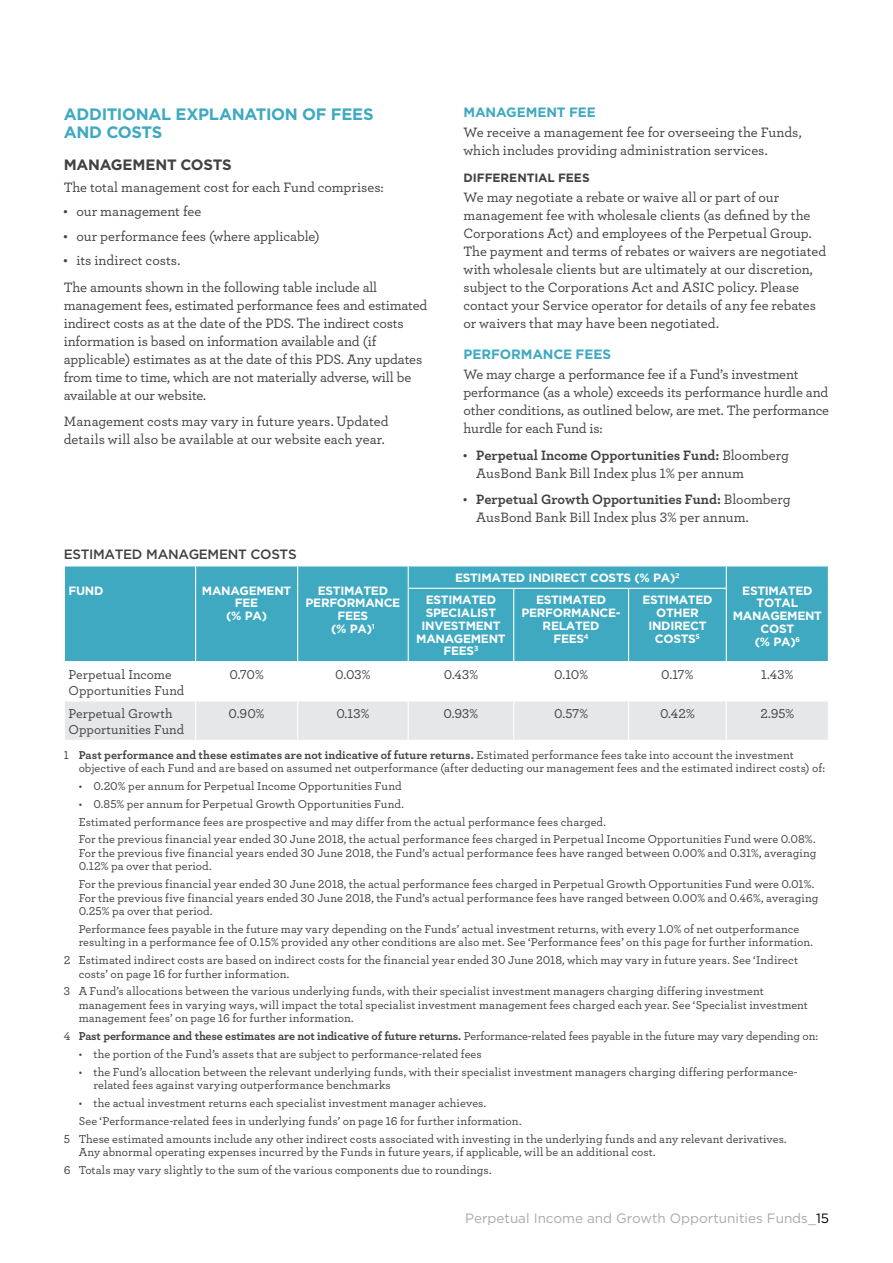
<style>
.page{position:relative;width:893px;height:1263px;background:#fff}
.page>*{position:absolute;margin:0;border:0;box-sizing:border-box;transform-origin:0 0}
.t1{font:700 16.5px/18.8px "Gotham";letter-spacing:-.02em;color:#3ea9c1}
.t2{font:700 15px "Gotham";letter-spacing:-.015em;color:#414042}
.t3{font:500 14.25px/18px "Archer";letter-spacing:-.01em;color:#414042}
.t4{font:500 13.5px/15.8px "Archer";letter-spacing:.005em;color:#414042}
.t5{font:13.5px "Gotham";color:#a7a9ac}
.t6{font:700 13.5px "Gotham";letter-spacing:-.01em;color:#3ea9c1}
.t7{font:500 13.5px "Gotham";letter-spacing:-.025em;color:#414042}
.t8{font:500 12px/13.5px "Archer";letter-spacing:.005em;color:#414042}
.t9{font:700 12px/12.8px "Gotham";letter-spacing:-.025em;color:#fff;text-align:center}
.t10{font:700 12px "Archer";letter-spacing:-.01em;color:#414042}
.t11{font:700 12px "Gotham";letter-spacing:-.005em;color:#414042}
.s1{font-family:"Universal Newswith Comm Pi";font-weight:400;font-size:12.75px}
.s2{font-weight:700}
.s3{font-weight:500}
.s4{color:#000}
</style>
<div class="page">
<div style="left:65px;top:566px;width:763px;height:95px;background:#3ea9c1"></div>
<div style="left:65px;top:701px;width:763px;height:39px;background:#e6e7e8"></div>
<svg style="left:64px;top:566px;width:1px;height:22px"></svg>
<svg style="left:195px;top:566px;width:1px;height:22px"></svg>
<svg style="left:297px;top:566px;width:1px;height:22px"></svg>
<svg style="left:408px;top:566px;width:1px;height:22px"></svg>
<svg style="left:726px;top:566px;width:1px;height:22px"></svg>
<hr style="left:195px;top:588px;width:1px;height:73px;background:#fff">
<hr style="left:297px;top:588px;width:1px;height:73px;background:#fff">
<hr style="left:408px;top:589px;width:1px;height:72px;background:#fff">
<hr style="left:514px;top:588px;width:114px;height:1px;background:#fff">
<hr style="left:513px;top:589px;width:1px;height:72px;background:#fff">
<hr style="left:628px;top:588px;width:99px;height:1px;background:#fff">
<hr style="left:628px;top:589px;width:1px;height:72px;background:#fff">
<hr style="left:726px;top:589px;width:1px;height:72px;background:#fff">
<hr style="left:195px;top:701px;width:1px;height:39px;background:#fff">
<hr style="left:297px;top:701px;width:1px;height:39px;background:#fff">
<hr style="left:408px;top:701px;width:1px;height:39px;background:#fff">
<hr style="left:513px;top:701px;width:1px;height:39px;background:#fff">
<hr style="left:628px;top:701px;width:1px;height:39px;background:#fff">
<hr style="left:726px;top:701px;width:1px;height:39px;background:#fff">
<hr style="left:408px;top:588px;width:106px;height:1px;background:#fff">
<h1 class="t1" style="left:64px;top:104px;width:311px">ADDITIONAL EXPLANATION OF FEES<br>AND COSTS</h1>
<p class="t2" style="left:64px;top:154px;width:170px">MANAGEMENT COSTS</p>
<p class="t3" style="left:64px;top:177px;width:321px">The total management cost for each Fund comprises:</p>
<p class="t3" style="left:64px;top:202px;width:139px"><span class="s1">•</span> our management fee</p>
<p class="t3" style="left:64px;top:226px;width:257px"><span class="s1">•</span> our performance fees (where applicable)</p>
<p class="t3" style="left:64px;top:246px;width:315px;line-height:26.5px"><span class="s1">•</span> its indirect costs.<br>The amounts shown in the following table include all</p>
<p class="t3" style="left:64px;top:295px;width:365px">management fees, estimated performance fees and estimated indirect costs as at the date of the PDS. The indirect costs information is based on information available and (if applicable) estimates as at the date of this PDS. Any updates from time to time, which are not materially adverse, will be available at our website.</p>
<p class="t3" style="left:64px;top:411px;width:326px">Management costs may vary in future years. Updated details will also be available at our website each year.</p>
<p class="t6" style="left:463px;top:103px;width:134px">MANAGEMENT FEE</p>
<p class="t3" style="left:463px;top:123px;width:340px">We receive a management fee for overseeing the Funds, which includes providing administration services.</p>
<p class="t11" style="left:463px;top:169px;width:128px">DIFFERENTIAL FEES</p>
<p class="t3" style="left:463px;top:187px;width:364px">We may negotiate a rebate or waive all or part of our management fee with wholesale clients (as defined by the Corporations Act) and employees of the Perpetual Group.<br>The payment and terms of rebates or waivers are negotiated with wholesale clients but are ultimately at our discretion, subject to the Corporations Act and ASIC policy. Please contact your Service operator for details of any fee rebates or waivers that may have been negotiated.</p>
<p class="t6" style="left:463px;top:345px;width:149px">PERFORMANCE FEES</p>
<p class="t3" style="left:463px;top:365px;width:367px">We may charge a performance fee if a Fund’s investment performance (as a whole) exceeds its performance hurdle and other conditions, as outlined below, are met. The performance hurdle for each Fund is:</p>
<p class="t3" style="left:476px;top:445px;width:314px;text-indent:-13px"><span class="s1">•</span> <span class="s2">Perpetual Income Opportunities Fund:</span> Bloomberg<br>AusBond Bank Bill Index plus 1% per annum</p>
<p class="t3" style="left:476px;top:490px;width:316px;text-indent:-13px"><span class="s1">•</span> <span class="s2">Perpetual Growth Opportunities Fund:</span> Bloomberg<br>AusBond Bank Bill Index plus 3% per annum.</p>
<p class="t7" style="left:64px;top:546px;width:234px">ESTIMATED MANAGEMENT COSTS</p>
<p class="t9" style="left:69px;top:584px;width:36px">FUND</p>
<p class="t9" style="left:202px;top:584px;width:91px">MANAGEMENT<br>FEE<br>(% PA)</p>
<p class="t9" style="left:306px;top:584px;width:96px">ESTIMATED<br>PERFORMANCE<br>FEES<br>(% PA)<sup>1</sup></p>
<p class="t9" style="left:455px;top:571px;width:226px">ESTIMATED INDIRECT COSTS (% PA)<sup>2</sup></p>
<p class="t9" style="left:416px;top:594px;width:91px">ESTIMATED<br>SPECIALIST<br>INVESTMENT<br>MANAGEMENT<br>FEES<sup>3</sup></p>
<p class="t9" style="left:521px;top:594px;width:101px">ESTIMATED<br>PERFORMANCE-<br>RELATED<br>FEES<sup>4</sup></p>
<p class="t9" style="left:642px;top:594px;width:72px">ESTIMATED<br>OTHER<br>INDIRECT<br>COSTS<sup>5</sup></p>
<p class="t9" style="left:733px;top:584px;width:91px">ESTIMATED<br>TOTAL<br>MANAGEMENT<br>COST<br>(% PA)<sup>6</sup></p>
<p class="t4" style="left:69px;top:666px;width:117px">Perpetual Income<br>Opportunities Fund</p>
<p class="t4" style="left:229px;top:666px;width:36px">0.70%</p>
<p class="t4" style="left:335px;top:666px;width:37px">0.03%</p>
<p class="t4" style="left:444px;top:666px;width:36px">0.43%</p>
<p class="t4" style="left:554px;top:666px;width:35px">0.10%</p>
<p class="t4" style="left:661px;top:666px;width:34px">0.17%</p>
<p class="t4" style="left:761px;top:666px;width:34px">1.43%</p>
<p class="t4" style="left:69px;top:705px;width:117px">Perpetual Growth<br>Opportunities Fund</p>
<p class="t4" style="left:229px;top:705px;width:38px">0.90%</p>
<p class="t4" style="left:336px;top:705px;width:35px">0.13%</p>
<p class="t4" style="left:444px;top:705px;width:36px">0.93%</p>
<p class="t4" style="left:554px;top:705px;width:35px">0.57%</p>
<p class="t4" style="left:660px;top:705px;width:36px">0.42%</p>
<p class="t4" style="left:760px;top:705px;width:35px">2.95%</p>
<p class="t8" style="left:79px;top:747px;width:748px;text-indent:-15px">1 <span class="s2">Past performance and these estimates are not indicative of future returns.</span> Estimated performance fees take into account the investment objective of each Fund and are based on assumed net outperformance (after deducting our management fees and the estimated indirect costs) of:</p>
<p class="t8" style="left:79px;top:779px;width:325px">• 0.20% per annum for Perpetual Income Opportunities Fund</p>
<p class="t8" style="left:79px;top:794px;width:738px;line-height:17.7px">• 0.85% per annum for Perpetual Growth Opportunities Fund.<br>Estimated performance fees are prospective and may differ from the actual performance fees charged.<br>For the previous financial year ended 30 June 2018, the actual performance fees charged in Perpetual Income Opportunities Fund were 0.08%.</p>
<p class="t8" style="left:79px;top:845px;width:739px">For the previous five financial years ended 30 June 2018, the Fund’s actual performance fees have ranged between 0.00% and 0.31%, averaging<br>0.12% pa over that period.</p>
<p class="t8" style="left:79px;top:877px;width:741px">For the previous financial year ended 30 June 2018, the actual performance fees charged in Perpetual Growth Opportunities Fund were 0.01%.<br>For the previous five financial years ended 30 June 2018, the Fund’s actual performance fees have ranged between 0.00% and 0.46%, averaging<br>0.25% pa over that period.</p>
<p class="t8" style="left:79px;top:921px;width:736px">Performance fees payable in the future may vary depending on the Funds’ actual investment returns, with every 1.0% of net outperformance resulting in a performance fee of 0.15% provided any other conditions are also met. See ‘Performance fees’ on this page for further information.</p>
<p class="t8" style="left:79px;top:953px;width:721px;text-indent:-15px">2 Estimated indirect costs are based on indirect costs for the financial year ended 30 June 2018, which may vary in future years. See ‘Indirect costs’ on page 16 for further information.</p>
<p class="t8" style="left:79px;top:984px;width:731px;text-indent:-15px">3 A Fund’s allocations between the various underlying funds, with their specialist investment managers charging differing investment management fees in varying ways, will impact the total specialist investment management fees charged each year. See ‘Specialist investment management fees’ on page 16 for further information.</p>
<p class="t10" style="left:64px;top:1027px;width:756px"><span class="s3">4</span> Past performance and these estimates are not indicative of future returns. <span class="s3">Performance-related fees payable in the future may vary depending on:</span></p>
<p class="t8" style="left:79px;top:1046px;width:405px">• the portion of the Fund’s assets that are subject to performance-related fees</p>
<p class="t8" style="left:94px;top:1064px;width:705px;text-indent:-15px">• the Fund’s allocation between the relevant underlying funds, with their specialist investment managers charging differing performance&shy;related fees against varying outperformance benchmarks</p>
<p class="t8" style="left:79px;top:1095px;width:409px">• the actual investment returns each specialist investment manager achieves.</p>
<p class="t8" style="left:79px;top:1113px;width:444px">See ‘Performance-related fees in underlying funds’ on page 16 for further information.</p>
<p class="t8" style="left:64px;top:1131px;width:724px">5 These estimated amounts include any other indirect costs associated with investing in the underlying funds and any relevant derivatives.</p>
<p class="t8" style="left:64px;top:1142px;width:593px;line-height:17.7px;text-indent:15px">Any abnormal operating expenses incurred by the Funds in future years, if applicable, will be an additional cost.<br>6 Totals may vary slightly to the sum of the various components due to roundings.</p>
<p class="t5" style="left:465px;top:1210px;width:365px">Perpetual Income and Growth Opportunities Funds_<span class="s4">15</span></p>
</div>
